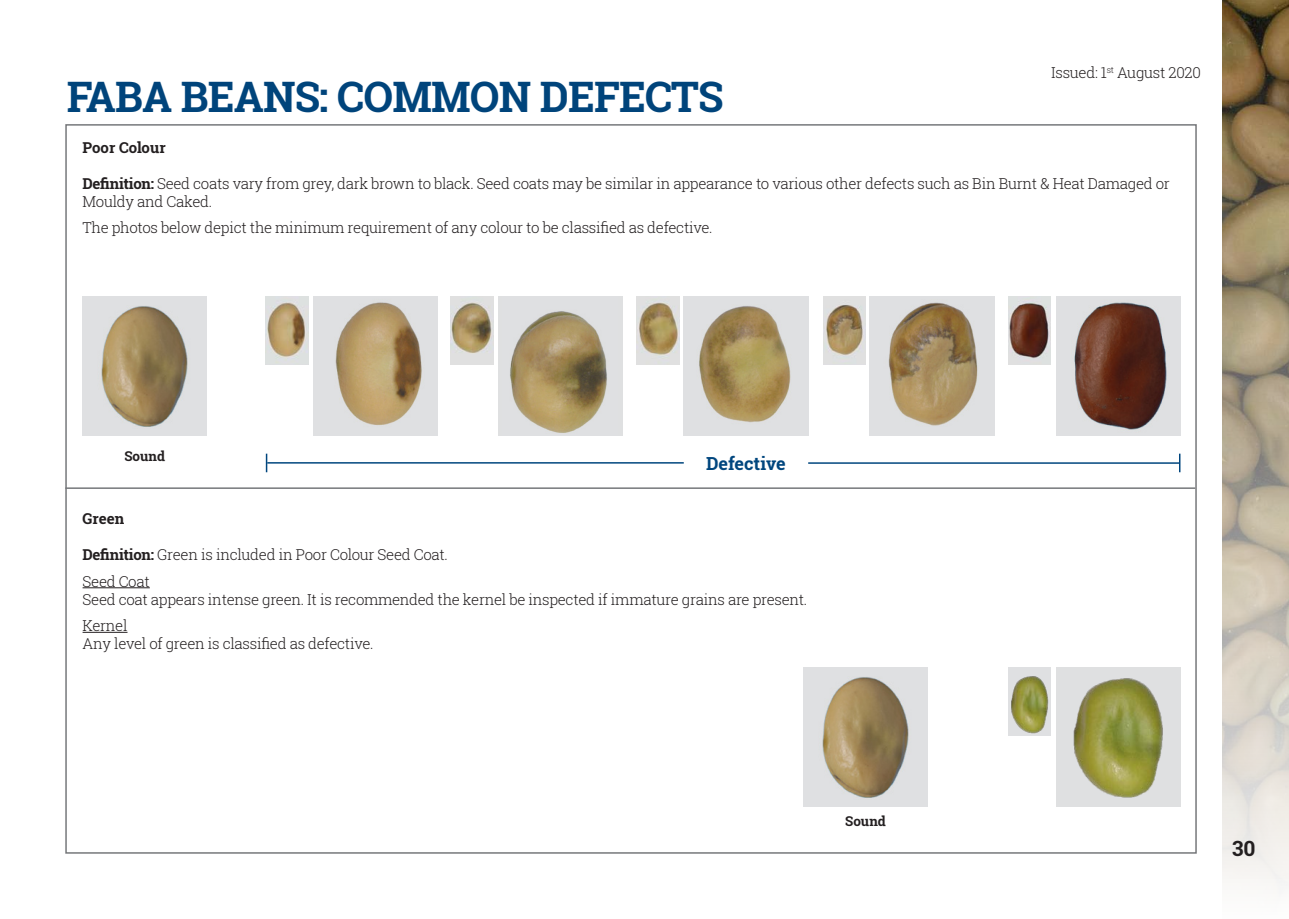
<style>
.page{position:relative;width:1289px;height:919px;background:#fff}
.page>*{position:absolute;margin:0;border:0;box-sizing:border-box;transform-origin:0 0}
.Section_not_in_TOC{font:700 42px "Roboto Slab";letter-spacing:-.02em;color:#00447b}
.t1{font:700 21px "Roboto Slab";color:#231f20}
.Diagram_label{font:700 18px "Roboto Slab";color:#00467e}
.t2{font:300 15px/18px "Roboto Slab";letter-spacing:-.02em;color:#231f20}
.Definition_Title{font:700 15px "Roboto Slab";color:#231f20}
.Diagram_label-2{font:700 13.5px "Roboto Slab";color:#231f20}
.s1{font-weight:700}
</style>
<div class="page">
<img style="left:823px;top:296px;width:42px;height:68px">
<img style="left:636px;top:296px;width:43px;height:68px">
<img style="left:1008px;top:296px;width:42px;height:68px">
<div style="left:1008px;top:667px;width:42px;height:68px;background:#dfe0e2"></div>
<img style="left:266px;top:296px;width:42px;height:68px">
<img style="left:450px;top:296px;width:43px;height:68px">
<img style="left:869px;top:296px;width:125px;height:139px">
<img style="left:683px;top:296px;width:125px;height:139px">
<img style="left:1056px;top:296px;width:124px;height:139px">
<div style="left:498px;top:296px;width:124px;height:139px;background:#dfe0e1"></div>
<img style="left:510px;top:311px;width:97px;height:122px">
<img style="left:313px;top:296px;width:124px;height:139px">
<img style="left:83px;top:296px;width:124px;height:139px">
<img style="left:803px;top:667px;width:124px;height:139px">
<img style="left:1056px;top:667px;width:124px;height:139px">
<img style="left:1008px;top:671px;width:49px;height:68px">
<img style="left:1222px;top:0;width:66px;height:886px">
<hr style="left:65px;top:487px;width:1130px;height:2px;background:#76787b">
<svg style="left:1179px;top:453px;width:1px;height:19px"></svg>
<hr style="left:808px;top:462px;width:371px;height:2px;background:#00467e">
<svg style="left:266px;top:453px;width:1px;height:19px"></svg>
<hr style="left:267px;top:462px;width:416px;height:1px;background:#00467e">
<hr style="left:83px;top:587px;width:67px;height:1px;background:#231f20">
<hr style="left:83px;top:632px;width:44px;height:1px;background:#231f20">
<p class="t2" style="left:1051px;top:64px;width:151px">Issued: 1<sup>st</sup> August 2020</p>
<p class="Section_not_in_TOC" style="left:67px;top:68px;width:658px">FABA BEANS: COMMON DEFECTS</p>
<p class="Definition_Title" style="left:83px;top:137px;width:85px">Poor Colour</p>
<p class="t2" style="left:83px;top:174px;width:1088px"><span class="s1">Definition:</span> Seed coats vary from grey, dark brown to black. Seed coats may be similar in appearance to various other defects such as Bin Burnt &amp; Heat Damaged or<br>Mouldy and Caked.</p>
<p class="t2" style="left:83px;top:218px;width:631px">The photos below depict the minimum requirement of any colour to be classified as defective.</p>
<p class="Diagram_label-2" style="left:124px;top:446px;width:42px">Sound</p>
<p class="Diagram_label" style="left:706px;top:451px;width:81px">Defective</p>
<p class="Definition_Title" style="left:83px;top:508px;width:43px">Green</p>
<p class="t2" style="left:83px;top:545px;width:367px"><span class="s1">Definition:</span> Green is included in Poor Colour Seed Coat.</p>
<p class="t2" style="left:83px;top:572px;width:69px">Seed Coat</p>
<p class="t2" style="left:83px;top:590px;width:726px">Seed coat appears intense green. It is recommended the kernel be inspected if immature grains are present.</p>
<p class="t2" style="left:83px;top:616px;width:46px">Kernel</p>
<p class="t2" style="left:83px;top:634px;width:292px">Any level of green is classified as defective.</p>
<p class="Diagram_label-2" style="left:845px;top:812px;width:42px">Sound</p>
<h2 class="t1" style="left:1231px;top:833px;width:25px">30</h2>
</div>
